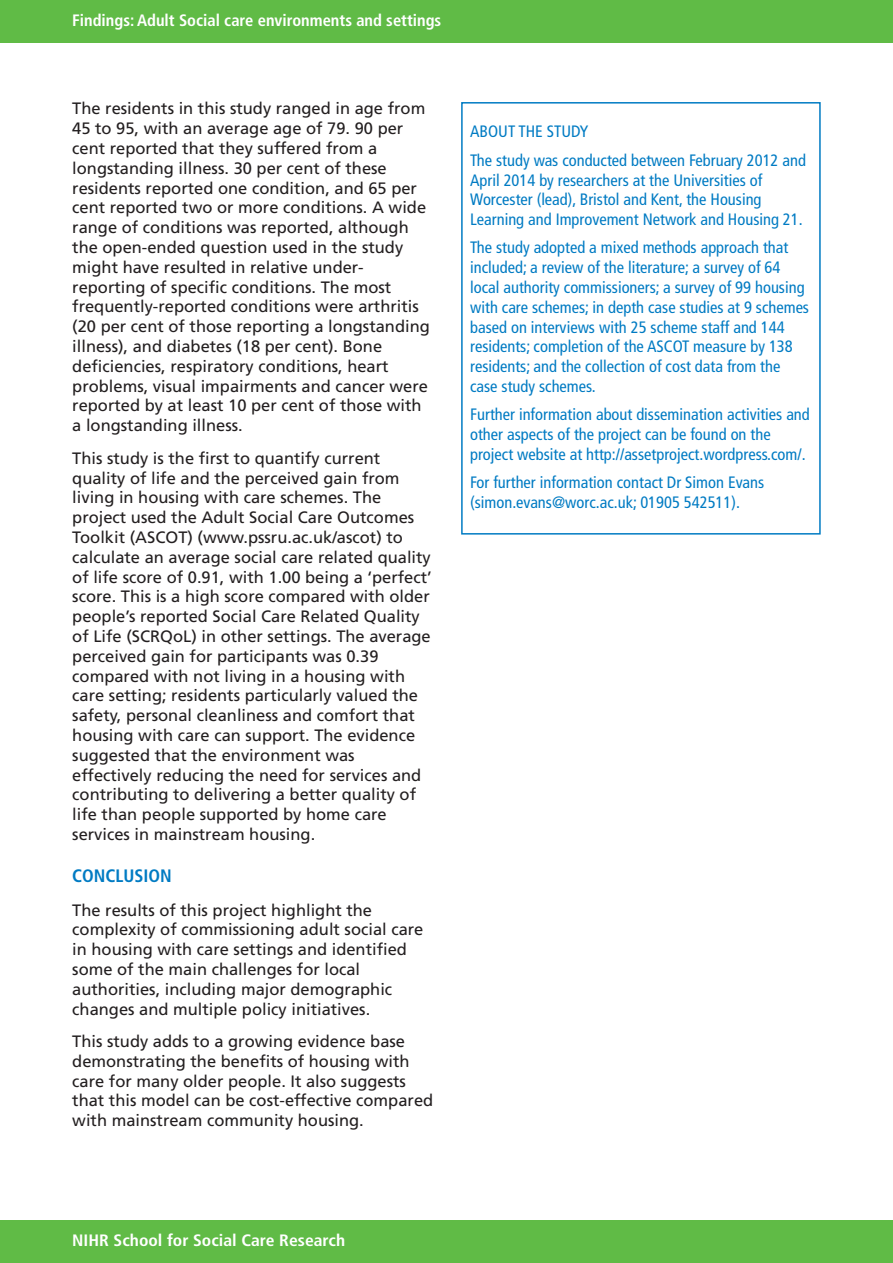
<style>
.page{position:relative;width:893px;height:1263px;background:#fff}
.page>*{position:absolute;margin:0;border:0;box-sizing:border-box;transform-origin:0 0}
.t1{font:700 condensed 18px "Frutiger";color:#007bc3}
.t2{font:16.5px/19.8px "Frutiger";color:#231f20}
.t3{font:condensed 16.5px/19.8px "Frutiger";color:#007bc3}
.t4{font:700 condensed 16.5px "Frutiger";color:#fff}
.t5{font:700 condensed 16.5px "Frutiger";color:#fff;scale:1.07 1}
</style>
<div class="page">
<div style="left:0;top:1220px;width:893px;height:43px;background:#60bb46"></div>
<div style="left:0;top:0;width:893px;height:43px;background:#60bb46"></div>
<div style="left:461px;top:102px;width:360px;height:433px;border:2px solid #007bc3"></div>
<p class="t4" style="left:72px;top:13px;width:371px">Findings: Adult Social care environments and settings</p>
<p class="t2" style="left:72px;top:100px;width:359px">The residents in this study ranged in age from 45 to 95, with an average age of 79. 90 per cent reported that they suffered from a longstanding illness. 30 per cent of these residents reported one condition, and 65 per cent reported two or more conditions. A wide range of conditions was reported, although the open-ended question used in the study might have resulted in relative under&shy;reporting of specific conditions. The most frequently-reported conditions were arthritis (20 per cent of those reporting a longstanding illness), and diabetes (18 per cent). Bone deficiencies, respiratory conditions, heart problems, visual impairments and cancer were reported by at least 10 per cent of those with a longstanding illness.</p>
<p class="t2" style="left:72px;top:449px;width:361px">This study is the first to quantify current quality of life and the perceived gain from living in housing with care schemes. The project used the Adult Social Care Outcomes Toolkit (ASCOT) (www.pssru.ac.uk/ascot) to calculate an average social care related quality of life score of 0.91, with 1.00 being a ‘perfect’ score. This is a high score compared with older people’s reported Social Care Related Quality of Life (SCRQoL) in other settings. The average perceived gain for participants was 0.39 compared with not living in a housing with care setting; residents particularly valued the safety, personal cleanliness and comfort that housing with care can support. The evidence suggested that the environment was effectively reducing the need for services and contributing to delivering a better quality of life than people supported by home care services in mainstream housing.</p>
<p class="t1" style="left:72px;top:869px;width:101px">CONCLUSION</p>
<p class="t2" style="left:72px;top:901px;width:353px">The results of this project highlight the complexity of commissioning adult social care in housing with care settings and identified some of the main challenges for local authorities, including major demographic changes and multiple policy initiatives.</p>
<p class="t2" style="left:72px;top:1033px;width:362px">This study adds to a growing evidence base demonstrating the benefits of housing with care for many older people. It also suggests that this model can be cost-effective compared with mainstream community housing.</p>
<p class="t3" style="left:470px;top:119px;width:337px;line-height:28.3px">ABOUT THE STUDY<br>The study was conducted between February 2012 and</p>
<p class="t3" style="left:470px;top:171px;width:334px">April 2014 by researchers at the Universities of<br>Worcester (lead), Bristol and Kent, the Housing<br>Learning and Improvement Network and Housing 21.</p>
<p class="t3" style="left:470px;top:239px;width:340px">The study adopted a mixed methods approach that included; a review of the literature; a survey of 64 local authority commissioners; a survey of 99 housing with care schemes; in depth case studies at 9 schemes based on interviews with 25 scheme staff and 144 residents; completion of the ASCOT measure by 138 residents; and the collection of cost data from the case study schemes.</p>
<p class="t3" style="left:470px;top:406px;width:341px">Further information about dissemination activities and other aspects of the project can be found on the project website at http://assetproject.wordpress.com/.</p>
<p class="t3" style="left:470px;top:474px;width:295px">For further information contact Dr Simon Evans (simon.evans@worc.ac.uk; 01905 542511).</p>
<p class="t5" style="left:72px;top:1234px;width:257px">NIHR School for Social Care Research</p>
</div>
